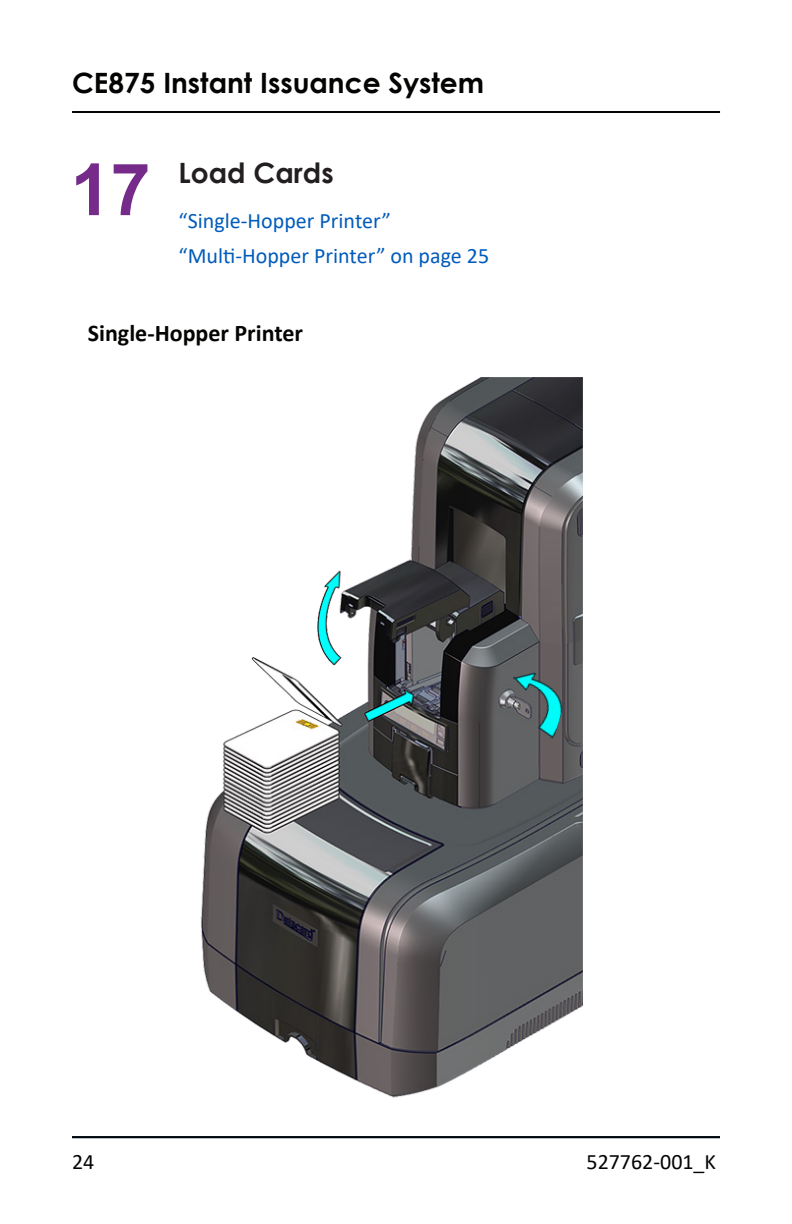
<style>
.page{position:relative;width:792px;height:1224px;background:#fff}
.page>*{position:absolute;margin:0;border:0;box-sizing:border-box;transform-origin:0 0}
.LargeNumber{font:700 72px "Arial";color:#762b8a}
.t1{font:700 28px "Century Gothic";color:#040503}
.Heading{font:700 28px "Century Gothic";color:#231f20}
.Heading_2{font:700 24px "Calibri";color:#040503}
.Body{font:22px "Calibri";color:#005bbb}
.t2{font:22px "Calibri";color:#040503}
</style>
<div class="page">
<img style="left:200px;top:377px;width:382px;height:721px">
<img style="left:500px;top:668px;width:70px;height:71px">
<hr style="left:72px;top:111px;width:648px;height:2px;background:#040503">
<hr style="left:72px;top:1136px;width:648px;height:2px;background:#040503">
<p class="t1" style="left:72px;top:62px;width:414px">CE875 Instant Issuance System</p>
<p class="LargeNumber" style="left:71px;top:139px;width:82px">17</p>
<p class="Heading" style="left:179px;top:152px;width:157px">Load Cards</p>
<p class="Body" style="left:179px;top:205px;width:214px">“Single-Hopper Printer”</p>
<p class="Body" style="left:179px;top:241px;width:312px">“Multi-Hopper Printer” on page 25</p>
<p class="Heading_2" style="left:88px;top:316px;width:217px">Single-Hopper Printer</p>
<p class="t2" style="left:72px;top:1146px;width:24px">24</p>
<p class="t2" style="left:587px;top:1146px;width:131px">527762-001_K</p>
</div>
